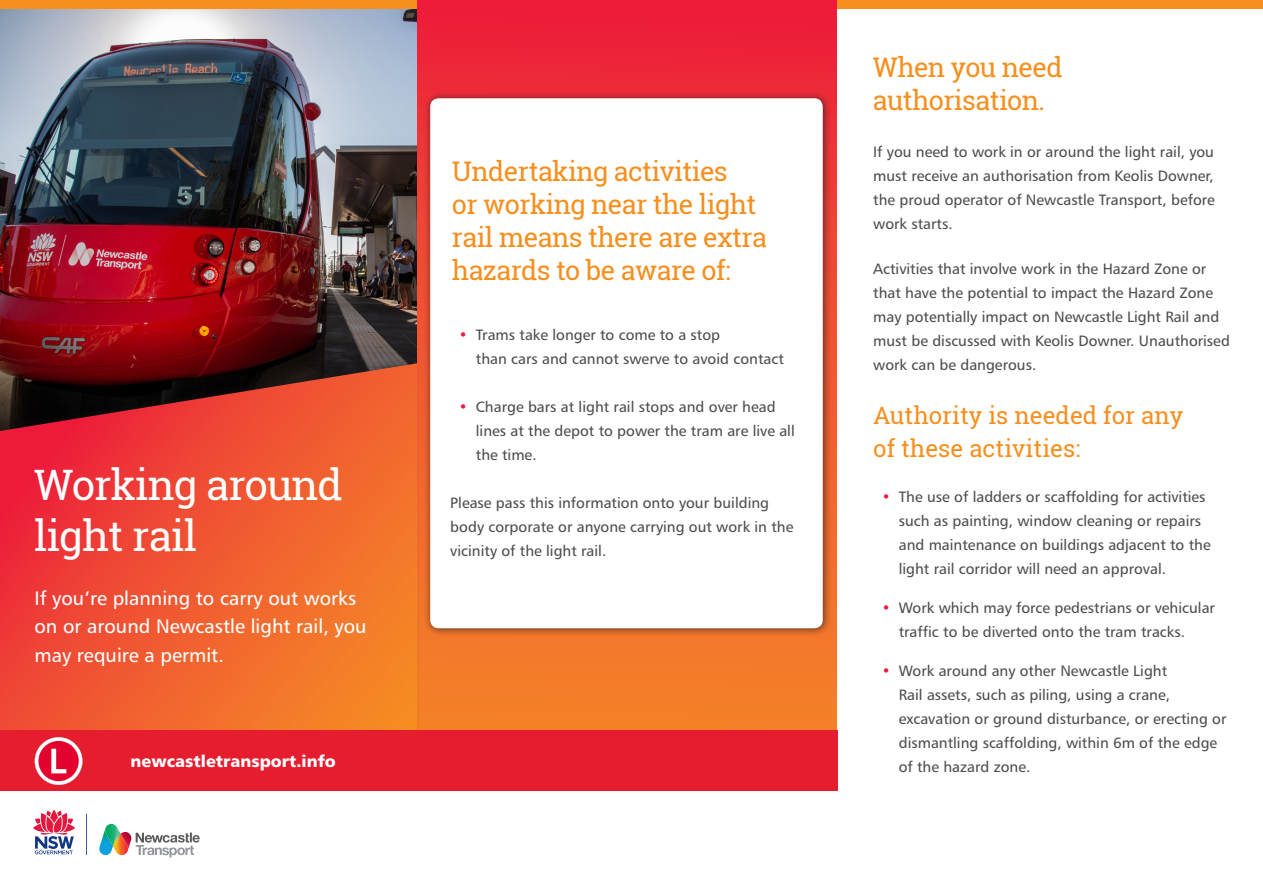
<style>
.page{position:relative;width:1263px;height:893px;background:#fff}
.page>*{position:absolute;margin:0;border:0;box-sizing:border-box;transform-origin:0 0}
.t1{font:42px/51px "Roboto Slab";letter-spacing:-.02em;color:#fff}
.t2{font:27px/33px "Roboto Slab";letter-spacing:-.02em;color:#f68f1e}
.t3{font:24px "Roboto Slab";color:#f68f1e}
.t4{font:19.5px/28.5px "Trans Text Rm";color:#fff}
.t5{font:700 16.5px "Trans Text Bd";color:#fff}
.t6{font:15px/24px "Trans Text Rm";color:#4b4d4f}
.s1{color:#ed1a3a}
</style>
<div class="page">
<svg style="left:417px;top:0;width:421px;height:730px"></svg>
<div style="left:838px;top:0;width:425px;height:9px;background:#f68f1e"></div>
<div style="left:423px;top:91px;width:409px;height:547px;background:#231f20;opacity:.75"></div>
<div style="left:430px;top:98px;width:393px;height:530px;background:#fff;border-radius:9px"></div>
<img style="left:0;top:9px;width:417px;height:346px">
<div style="left:0;top:0;width:417px;height:9px;background:#f68f1e"></div>
<div style="left:0;top:355px;width:421px;height:398px;background:#231f20;opacity:.4"></div>
<svg style="left:0;top:363px;width:417px;height:367px"></svg>
<svg style="left:99px;top:824px;width:101px;height:33px"></svg>
<hr style="left:86px;top:814px;width:1px;height:41px;background:#113880">
<svg style="left:33px;top:810px;width:42px;height:44px"></svg>
<div style="left:0;top:730px;width:838px;height:61px;background:#e61d2e"></div>
<svg style="left:35px;top:737px;width:47px;height:48px"></svg>
<p class="t1" style="left:34px;top:458px;width:310px">Working around light rail</p>
<p class="t4" style="left:35px;top:583px;width:334px">If you’re planning to carry out works on or around Newcastle light rail, you may require a permit.</p>
<p class="t5" style="left:131px;top:750px;width:207px">newcastletransport.info</p>
<p class="t2" style="left:452px;top:155px;width:317px">Undertaking activities<br>or working near the light rail means there are extra hazards to be aware of:</p>
<p class="t6" style="left:476px;top:322px;width:310px;text-indent:-17px"><span class="s1">•</span> Trams take longer to come to a stop<br>than cars and cannot swerve to avoid contact</p>
<p class="t6" style="left:476px;top:394px;width:320px;text-indent:-17px"><span class="s1">•</span> Charge bars at light rail stops and over head lines at the depot to power the tram are live all the time.</p>
<p class="t6" style="left:450px;top:490px;width:345px">Please pass this information onto your building body corporate or anyone carrying out work in the vicinity of the light rail.</p>
<p class="t2" style="left:873px;top:50px;width:191px">When you need authorisation.</p>
<p class="t6" style="left:873px;top:139px;width:343px;text-align:justify">If you need to work in or around the light rail, you must receive an authorisation from Keolis Downer, the proud operator of Newcastle Transport, before work starts.</p>
<p class="t6" style="left:873px;top:256px;width:358px">Activities that involve work in the Hazard Zone or that have the potential to impact the Hazard Zone may potentially impact on Newcastle Light Rail and must be discussed with Keolis Downer. Unauthorised work can be dangerous.</p>
<p class="t3" style="left:873px;top:399px;width:312px">Authority is needed for any</p>
<p class="t3" style="left:873px;top:432px;width:209px">of these activities:</p>
<p class="t6" style="left:899px;top:484px;width:313px;text-indent:-17px"><span class="s1">•</span> The use of ladders or scaffolding for activities such as painting, window cleaning or repairs and maintenance on buildings adjacent to the light rail corridor will need an approval.</p>
<p class="t6" style="left:899px;top:595px;width:318px;text-indent:-17px"><span class="s1">•</span> Work which may force pedestrians or vehicular traffic to be diverted onto the tram tracks.</p>
<p class="t6" style="left:899px;top:658px;width:329px;text-indent:-17px"><span class="s1">•</span> Work around any other Newcastle Light<br>Rail assets, such as piling, using a crane, excavation or ground disturbance, or erecting or dismantling scaffolding, within 6m of the edge of the hazard zone.</p>
</div>
